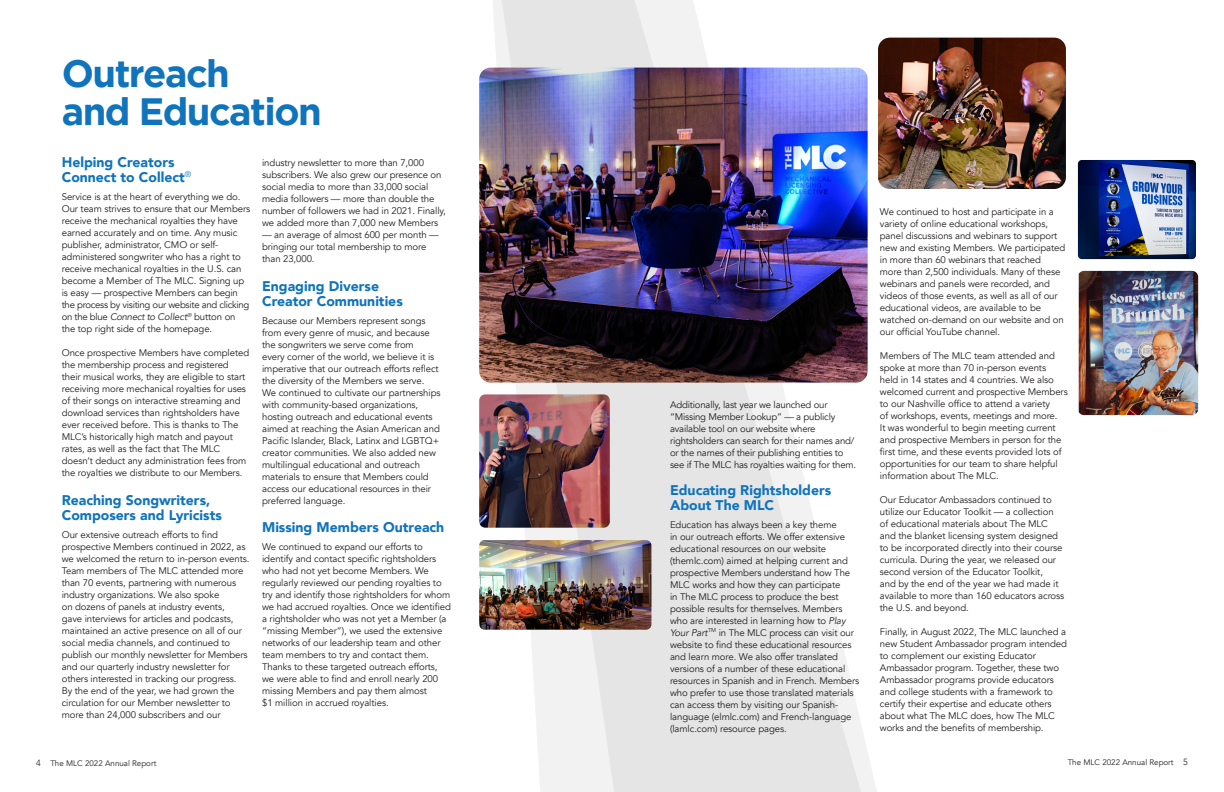
<style>
.page{position:relative;width:1224px;height:792px;background:#fff}
.page>*{position:absolute;margin:0;border:0;box-sizing:border-box;transform-origin:0 0}
.t1{font:700 38px/38px "Gotham";letter-spacing:-.04em;color:#1074bc}
.t2{font:900 14px/15px "Avenir";color:#1074bc}
.t3{font:9.6px/12px "Avenir";letter-spacing:-.01em;color:#231f20}
.t4{font:8px "Avenir";color:#231f20}
.s1{font-style:italic}
.s2{font-weight:300;font-size:9px}
</style>
<div class="page">
<img style="left:479px;top:68px;width:12px;height:315px">
<img style="left:491px;top:0;width:386px;height:792px">
<img style="left:498px;top:0;width:364px;height:792px">
<hr style="left:738px;top:5px;width:312px;height:1px;background:#fff">
<img style="left:1079px;top:271px;width:119px;height:144px">
<img style="left:479px;top:394px;width:131px;height:134px">
<img style="left:1078px;top:160px;width:118px;height:99px">
<img style="left:479px;top:540px;width:172px;height:90px">
<img style="left:878px;top:38px;width:188px;height:151px">
<p class="t1" style="left:62px;top:54px;width:262px">Outreach<br>and Education</p>
<p class="t2" style="left:62px;top:154px;width:131px">Helping Creators<br>Connect to Collect<sup>®</sup></p>
<p class="t3" style="left:62px;top:191px;width:190px">Service is at the heart of everything we do.<br>Our team strives to ensure that our Members receive the mechanical royalties they have earned accurately and on time. Any music publisher, administrator, CMO or self&shy;administered songwriter who has a right to receive mechanical royalties in the U.S. can become a Member of The MLC. Signing up is easy — prospective Members can begin the process by visiting our website and clicking on the blue <span class="s1">Connect to Collect</span><sup>®</sup> button on the top right side of the homepage.</p>
<p class="t3" style="left:62px;top:347px;width:189px">Once prospective Members have completed the membership process and registered their musical works, they are eligible to start receiving more mechanical royalties for uses of their songs on interactive streaming and download services than rightsholders have ever received before. This is thanks to The MLC’s historically high match and payout rates, as well as the fact that The MLC doesn’t deduct any administration fees from the royalties we distribute to our Members.</p>
<p class="t2" style="left:62px;top:492px;width:162px">Reaching Songwriters,<br>Composers and Lyricists</p>
<p class="t3" style="left:62px;top:529px;width:189px">Our extensive outreach efforts to find prospective Members continued in 2022, as we welcomed the return to in-person events.<br>Team members of The MLC attended more than 70 events, partnering with numerous industry organizations. We also spoke<br>on dozens of panels at industry events,<br>gave interviews for articles and podcasts, maintained an active presence on all of our social media channels, and continued to publish our monthly newsletter for Members and our quarterly industry newsletter for others interested in tracking our progress.<br>By the end of the year, we had grown the circulation for our Member newsletter to more than 24,000 subscribers and our</p>
<p class="t3" style="left:262px;top:157px;width:185px">industry newsletter to more than 7,000 subscribers. We also grew our presence on social media to more than 33,000 social media followers — more than double the number of followers we had in 2021. Finally, we added more than 7,000 new Members</p>
<p class="t3" style="left:262px;top:229px;width:178px">— an average of almost 600 per month — bringing our total membership to more than 23,000.</p>
<p class="t2" style="left:262px;top:279px;width:142px">Engaging Diverse<br>Creator Communities</p>
<p class="t3" style="left:262px;top:315px;width:180px">Because our Members represent songs from every genre of music, and because the songwriters we serve come from<br>every corner of the world, we believe it is imperative that our outreach efforts reflect the diversity of the Members we serve.<br>We continued to cultivate our partnerships with community-based organizations, hosting outreach and educational events aimed at reaching the Asian American and Pacific Islander, Black, Latinx and LGBTQ+ creator communities. We also added new multilingual educational and outreach materials to ensure that Members could access our educational resources in their preferred language.</p>
<p class="t2" style="left:262px;top:520px;width:184px">Missing Members Outreach</p>
<p class="t3" style="left:262px;top:541px;width:190px">We continued to expand our efforts to identify and contact specific rightsholders who had not yet become Members. We regularly reviewed our pending royalties to try and identify those rightsholders for whom we had accrued royalties. Once we identified a rightsholder who was not yet a Member (a “missing Member”), we used the extensive networks of our leadership team and other team members to try and contact them.<br>Thanks to these targeted outreach efforts, we were able to find and enroll nearly 200 missing Members and pay them almost<br>$1 million in accrued royalties.</p>
<p class="t3" style="left:670px;top:398px;width:188px">Additionally, last year we launched our “Missing Member Lookup” — a publicly available tool on our website where rightsholders can search for their names and/ or the names of their publishing entities to see if The MLC has royalties waiting for them.</p>
<p class="t2" style="left:670px;top:482px;width:163px">Educating Rightsholders<br>About The MLC</p>
<p class="t3" style="left:670px;top:518px;width:191px">Education has always been a key theme<br>in our outreach efforts. We offer extensive educational resources on our website (themlc.com) aimed at helping current and prospective Members understand how The MLC works and how they can participate<br>in The MLC process to produce the best possible results for themselves. Members who are interested in learning how to <span class="s1">Play Your Part</span><sup>TM</sup> in The MLC process can visit our website to find these educational resources and learn more. We also offer translated versions of a number of these educational resources in Spanish and in French. Members who prefer to use those translated materials can access them by visiting our Spanish&shy;language (elmlc.com) and French-language (lamlc.com) resource pages.</p>
<p class="t3" style="left:880px;top:206px;width:187px">We continued to host and participate in a variety of online educational workshops, panel discussions and webinars to support new and existing Members. We participated in more than 60 webinars that reached more than 2,500 individuals. Many of these webinars and panels were recorded, and videos of those events, as well as all of our educational videos, are available to be watched on-demand on our website and on our official YouTube channel.</p>
<p class="t3" style="left:880px;top:350px;width:189px">Members of The MLC team attended and spoke at more than 70 in-person events<br>held in 14 states and 4 countries. We also welcomed current and prospective Members to our Nashville office to attend a variety<br>of workshops, events, meetings and more.<br>It was wonderful to begin meeting current and prospective Members in person for the first time, and these events provided lots of opportunities for our team to share helpful information about The MLC.</p>
<p class="t3" style="left:880px;top:494px;width:186px">Our Educator Ambassadors continued to utilize our Educator Toolkit — a collection of educational materials about The MLC and the blanket licensing system designed to be incorporated directly into their course curricula. During the year, we released our second version of the Educator Toolkit,<br>and by the end of the year we had made it available to more than 160 educators across the U.S. and beyond.</p>
<p class="t3" style="left:880px;top:626px;width:189px">Finally, in August 2022, The MLC launched a new Student Ambassador program intended to complement our existing Educator Ambassador program. Together, these two Ambassador programs provide educators and college students with a framework to certify their expertise and educate others about what The MLC does, how The MLC works and the benefits of membership.</p>
<p class="t4" style="left:36px;top:758px;width:122px"><span class="s2">4</span> The MLC 2022 Annual Report</p>
<p class="t4" style="left:1068px;top:757px;width:122px">The MLC 2022 Annual Report <span class="s2">5</span></p>
</div>
